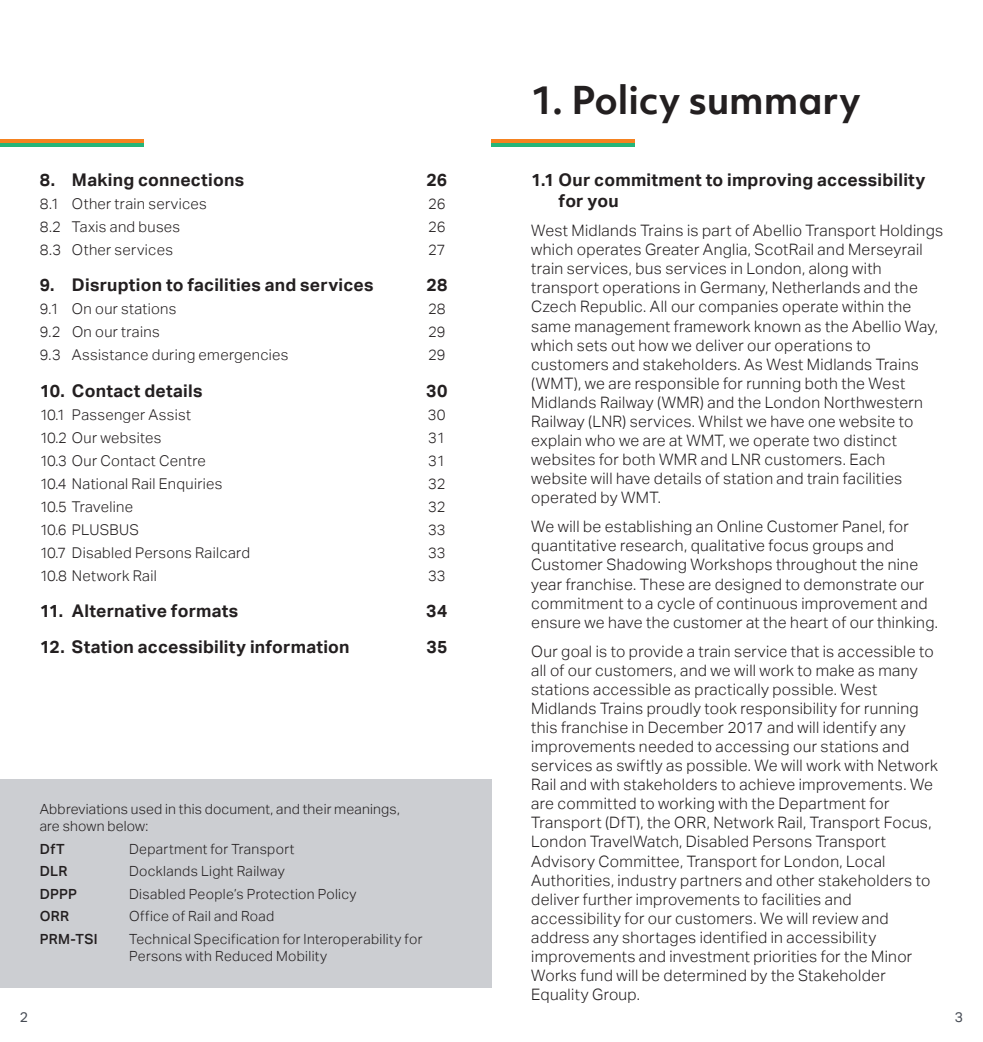
<style>
.page{position:relative;width:983px;height:1042px;background:#fff}
.page>*{position:absolute;margin:0;border:0;box-sizing:border-box;transform-origin:0 0}
.t1{font:700 36.75px "Objektiv Mk 2";letter-spacing:-.005em;color:#231f20}
.t2{font:700 17.5px/21px "Aktiv Grotesk";letter-spacing:.015em;color:#231f20}
.t3{font:300 15.75px/19.1px "Aktiv Grotesk";letter-spacing:.02em;color:#231f20}
.t4{font:300 14.88px "Aktiv Grotesk";letter-spacing:.02em;color:#231f20}
.t5{font:300 14px/17.5px "Aktiv Grotesk";letter-spacing:.02em;color:#231f20}
.t6{font:500 14px "Aktiv Grotesk";letter-spacing:.025em;color:#231f20}
.t7{font:14px "Aktiv Grotesk";color:#464b54}
</style>
<div class="page">
<hr style="left:491px;top:143px;width:144px;height:3px;background:#25b579">
<hr style="left:491px;top:139px;width:144px;height:4px;background:#f58220">
<hr style="left:0;top:143px;width:144px;height:3px;background:#25b579">
<hr style="left:0;top:139px;width:144px;height:4px;background:#f58220">
<div style="left:0;top:779px;width:491px;height:208px;background:#ccced2"></div>
<p class="t2" style="left:40px;top:170px;width:206px">8. Making connections</p>
<p class="t2" style="left:426px;top:170px;width:22px">26</p>
<p class="t4" style="left:40px;top:195px;width:168px">8.1 Other train services</p>
<p class="t4" style="left:428px;top:195px;width:19px">26</p>
<p class="t4" style="left:40px;top:218px;width:142px">8.2 Taxis and buses</p>
<p class="t4" style="left:428px;top:218px;width:19px">26</p>
<p class="t4" style="left:40px;top:241px;width:135px">8.3 Other services</p>
<p class="t4" style="left:428px;top:241px;width:19px">27</p>
<p class="t2" style="left:40px;top:275px;width:335px">9. Disruption to facilities and services</p>
<p class="t2" style="left:426px;top:275px;width:22px">28</p>
<p class="t4" style="left:40px;top:301px;width:138px">9.1 On our stations</p>
<p class="t4" style="left:428px;top:301px;width:19px">28</p>
<p class="t4" style="left:40px;top:324px;width:121px">9.2 On our trains</p>
<p class="t4" style="left:428px;top:324px;width:19px">29</p>
<p class="t4" style="left:40px;top:346px;width:250px">9.3 Assistance during emergencies</p>
<p class="t4" style="left:428px;top:346px;width:19px">29</p>
<p class="t2" style="left:40px;top:380px;width:164px">10. Contact details</p>
<p class="t2" style="left:426px;top:380px;width:23px">30</p>
<p class="t4" style="left:40px;top:406px;width:153px">10.1 Passenger Assist</p>
<p class="t4" style="left:428px;top:406px;width:19px">30</p>
<p class="t4" style="left:40px;top:429px;width:123px">10.2 Our websites</p>
<p class="t4" style="left:428px;top:429px;width:19px">31</p>
<p class="t4" style="left:40px;top:452px;width:168px">10.3 Our Contact Centre</p>
<p class="t4" style="left:428px;top:452px;width:19px">31</p>
<p class="t4" style="left:40px;top:475px;width:184px">10.4 National Rail Enquiries</p>
<p class="t4" style="left:428px;top:475px;width:19px">32</p>
<p class="t4" style="left:40px;top:498px;width:95px">10.5 Traveline</p>
<p class="t4" style="left:428px;top:498px;width:19px">32</p>
<p class="t4" style="left:40px;top:521px;width:101px">10.6 PLUSBUS</p>
<p class="t4" style="left:428px;top:521px;width:19px">33</p>
<p class="t4" style="left:40px;top:544px;width:212px">10.7 Disabled Persons Railcard</p>
<p class="t4" style="left:428px;top:544px;width:19px">33</p>
<p class="t4" style="left:40px;top:567px;width:118px">10.8 Network Rail</p>
<p class="t4" style="left:428px;top:567px;width:19px">33</p>
<p class="t2" style="left:40px;top:600px;width:200px">11. Alternative formats</p>
<p class="t2" style="left:426px;top:600px;width:23px">34</p>
<p class="t2" style="left:40px;top:637px;width:311px">12. Station accessibility information</p>
<p class="t2" style="left:426px;top:637px;width:22px">35</p>
<p class="t5" style="left:40px;top:800px;width:361px">Abbreviations used in this document, and their meanings, are shown below:</p>
<p class="t6" style="left:40px;top:841px;width:26px">DfT</p>
<p class="t5" style="left:129px;top:840px;width:167px">Department for Transport</p>
<p class="t6" style="left:40px;top:863px;width:29px">DLR</p>
<p class="t5" style="left:129px;top:862px;width:157px">Docklands Light Railway</p>
<p class="t6" style="left:40px;top:885px;width:39px">DPPP</p>
<p class="t5" style="left:129px;top:885px;width:229px">Disabled People’s Protection Policy</p>
<p class="t6" style="left:40px;top:908px;width:31px">ORR</p>
<p class="t5" style="left:129px;top:907px;width:147px">Office of Rail and Road</p>
<p class="t6" style="left:40px;top:930px;width:59px">PRM-TSI</p>
<p class="t5" style="left:129px;top:930px;width:295px">Technical Specification for Interoperability for<br>Persons with Reduced Mobility</p>
<h1 class="t1" style="left:531px;top:74px;width:331px">1. Policy summary</h1>
<p class="t2" style="left:558px;top:170px;width:368px;text-indent:-27px">1.1 Our commitment to improving accessibility for you</p>
<p class="t3" style="left:531px;top:221px;width:413px">West Midlands Trains is part of Abellio Transport Holdings which operates Greater Anglia, ScotRail and Merseyrail train services, bus services in London, along with transport operations in Germany, Netherlands and the Czech Republic. All our companies operate within the same management framework known as the Abellio Way, which sets out how we deliver our operations to customers and stakeholders. As West Midlands Trains (WMT), we are responsible for running both the West Midlands Railway (WMR) and the London Northwestern Railway (LNR) services. Whilst we have one website to explain who we are at WMT, we operate two distinct websites for both WMR and LNR customers. Each website will have details of station and train facilities operated by WMT.</p>
<p class="t3" style="left:531px;top:517px;width:408px">We will be establishing an Online Customer Panel, for quantitative research, qualitative focus groups and Customer Shadowing Workshops throughout the nine year franchise. These are designed to demonstrate our commitment to a cycle of continuous improvement and ensure we have the customer at the heart of our thinking.</p>
<p class="t3" style="left:531px;top:642px;width:408px">Our goal is to provide a train service that is accessible to all of our customers, and we will work to make as many stations accessible as practically possible. West Midlands Trains proudly took responsibility for running this franchise in December 2017 and will identify any improvements needed to accessing our stations and services as swiftly as possible. We will work with Network Rail and with stakeholders to achieve improvements. We are committed to working with the Department for Transport (DfT), the ORR, Network Rail, Transport Focus, London TravelWatch, Disabled Persons Transport Advisory Committee, Transport for London, Local Authorities, industry partners and other stakeholders to deliver further improvements to facilities and accessibility for our customers. We will review and address any shortages identified in accessibility improvements and investment priorities for the Minor Works fund will be determined by the Stakeholder Equality Group.</p>
<p class="t7" style="left:20px;top:1009px;width:10px">2</p>
<p class="t7" style="left:954px;top:1009px;width:10px">3</p>
</div>
